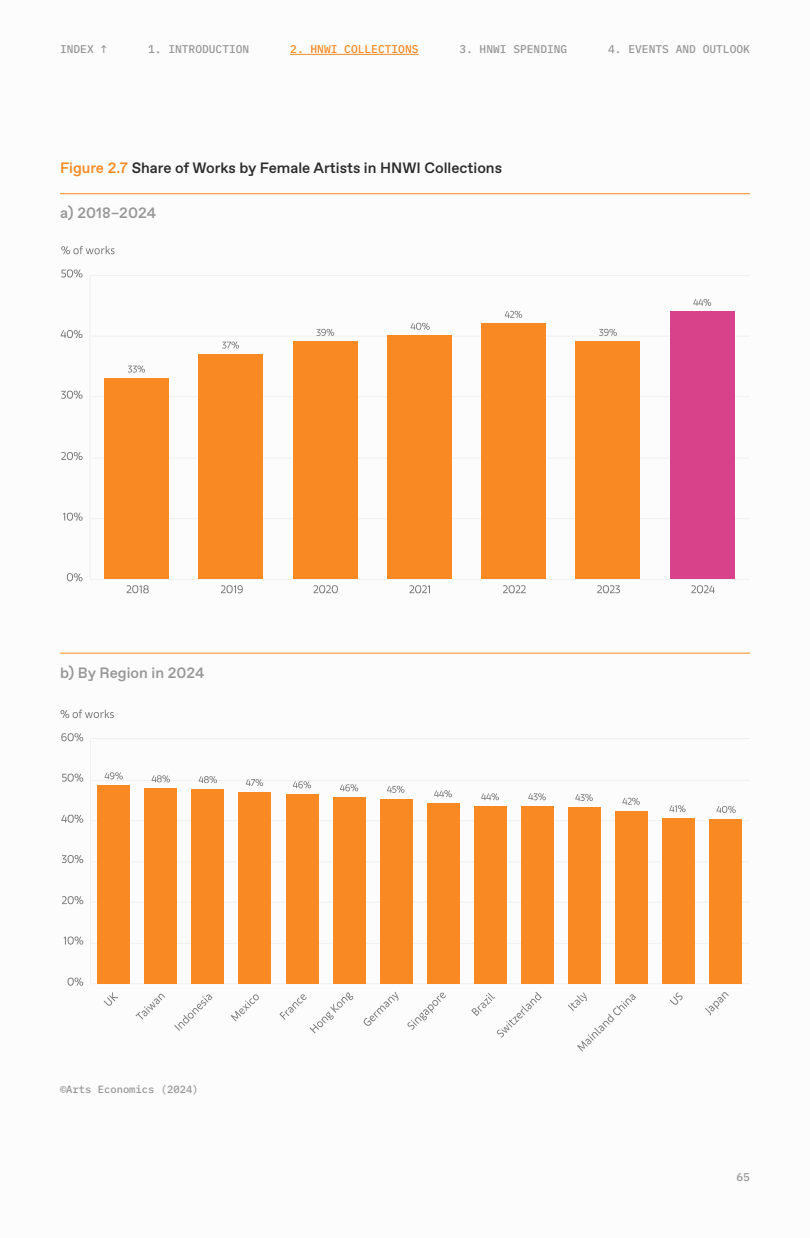
<style>
.page{position:relative;width:810px;height:1238px;background:#fff}
.page>*{position:absolute;margin:0;border:0;box-sizing:border-box;transform-origin:0 0}
.H4_Figure_Heading{font:500 15px "Favorit Pro";color:#2b2b2b}
.H4_Figure_Heading-2{font:500 15px "Favorit Pro";color:#979797}
.t1{font:500 11.25px "IBM Plex Mono";color:#979797}
.t2{font:500 11.25px "IBM Plex Mono";color:#f98922}
.Body_Copy{font:500 10.5px "IBM Plex Mono";color:#979797}
.s1{color:#f98922}
</style>
<div class="page">
<hr style="left:91px;top:983px;width:659px;height:1px;background:#f0f0f0">
<hr style="left:91px;top:943px;width:659px;height:1px;background:#f0f0f0">
<hr style="left:91px;top:901px;width:659px;height:1px;background:#f0f0f0">
<hr style="left:91px;top:861px;width:659px;height:1px;background:#f0f0f0">
<hr style="left:91px;top:820px;width:659px;height:1px;background:#f0f0f0">
<hr style="left:91px;top:780px;width:659px;height:1px;background:#f0f0f0">
<hr style="left:91px;top:738px;width:659px;height:1px;background:#f0f0f0">
<hr style="left:90px;top:739px;width:1px;height:244px;background:#f0f0f0">
<svg style="left:104px;top:992px;width:15px;height:14px"></svg>
<svg style="left:136px;top:993px;width:29px;height:26px"></svg>
<svg style="left:174px;top:994px;width:39px;height:37px"></svg>
<svg style="left:231px;top:994px;width:28px;height:27px"></svg>
<svg style="left:279px;top:992px;width:75px;height:41px"></svg>
<svg style="left:363px;top:991px;width:36px;height:35px"></svg>
<svg style="left:407px;top:992px;width:39px;height:37px"></svg>
<svg style="left:471px;top:991px;width:71px;height:46px"></svg>
<svg style="left:568px;top:992px;width:68px;height:59px"></svg>
<svg style="left:670px;top:992px;width:13px;height:13px"></svg>
<svg style="left:705px;top:992px;width:24px;height:23px"></svg>
<svg style="left:68px;top:977px;width:15px;height:8px"></svg>
<svg style="left:64px;top:936px;width:19px;height:8px"></svg>
<svg style="left:62px;top:896px;width:21px;height:8px"></svg>
<svg style="left:62px;top:855px;width:21px;height:8px"></svg>
<svg style="left:61px;top:814px;width:22px;height:8px"></svg>
<svg style="left:62px;top:773px;width:21px;height:8px"></svg>
<svg style="left:61px;top:733px;width:22px;height:8px"></svg>
<svg style="left:61px;top:709px;width:53px;height:9px"></svg>
<div style="left:98px;top:785px;width:32px;height:198px;background:#f98922"></div>
<div style="left:145px;top:788px;width:32px;height:195px;background:#f98922"></div>
<div style="left:192px;top:789px;width:32px;height:194px;background:#f98922"></div>
<div style="left:239px;top:792px;width:32px;height:191px;background:#f98922"></div>
<div style="left:286px;top:794px;width:32px;height:189px;background:#f98922"></div>
<div style="left:333px;top:797px;width:32px;height:186px;background:#f98922"></div>
<div style="left:380px;top:798px;width:32px;height:185px;background:#f98922"></div>
<div style="left:427px;top:803px;width:32px;height:180px;background:#f98922"></div>
<div style="left:474px;top:806px;width:32px;height:177px;background:#f98922"></div>
<div style="left:521px;top:806px;width:32px;height:177px;background:#f98922"></div>
<div style="left:568px;top:807px;width:33px;height:176px;background:#f98922"></div>
<div style="left:615px;top:810px;width:33px;height:173px;background:#f98922"></div>
<div style="left:663px;top:818px;width:32px;height:165px;background:#f98922"></div>
<div style="left:710px;top:819px;width:32px;height:164px;background:#f98922"></div>
<svg style="left:105px;top:772px;width:18px;height:7px"></svg>
<svg style="left:152px;top:775px;width:18px;height:7px"></svg>
<svg style="left:199px;top:776px;width:18px;height:7px"></svg>
<svg style="left:246px;top:779px;width:17px;height:7px"></svg>
<svg style="left:293px;top:781px;width:18px;height:7px"></svg>
<svg style="left:340px;top:784px;width:18px;height:7px"></svg>
<svg style="left:387px;top:785px;width:17px;height:8px"></svg>
<svg style="left:434px;top:790px;width:18px;height:7px"></svg>
<svg style="left:481px;top:793px;width:18px;height:7px"></svg>
<svg style="left:528px;top:793px;width:18px;height:7px"></svg>
<svg style="left:575px;top:794px;width:18px;height:7px"></svg>
<svg style="left:622px;top:797px;width:18px;height:7px"></svg>
<svg style="left:669px;top:805px;width:17px;height:7px"></svg>
<svg style="left:717px;top:806px;width:19px;height:7px"></svg>
<hr style="left:90px;top:579px;width:660px;height:1px;background:#f0f0f0">
<hr style="left:90px;top:518px;width:660px;height:1px;background:#f0f0f0">
<hr style="left:90px;top:458px;width:660px;height:1px;background:#f0f0f0">
<hr style="left:90px;top:396px;width:660px;height:1px;background:#f0f0f0">
<hr style="left:90px;top:336px;width:660px;height:1px;background:#f0f0f0">
<hr style="left:90px;top:275px;width:660px;height:1px;background:#f0f0f0">
<hr style="left:89px;top:275px;width:1px;height:304px;background:#f0f0f0">
<svg style="left:127px;top:585px;width:22px;height:8px"></svg>
<svg style="left:221px;top:585px;width:22px;height:8px"></svg>
<svg style="left:314px;top:585px;width:24px;height:8px"></svg>
<svg style="left:410px;top:585px;width:20px;height:8px"></svg>
<svg style="left:503px;top:585px;width:23px;height:8px"></svg>
<svg style="left:597px;top:585px;width:23px;height:8px"></svg>
<svg style="left:691px;top:585px;width:24px;height:8px"></svg>
<svg style="left:67px;top:573px;width:16px;height:8px"></svg>
<svg style="left:63px;top:512px;width:20px;height:9px"></svg>
<svg style="left:61px;top:452px;width:22px;height:8px"></svg>
<svg style="left:61px;top:390px;width:22px;height:9px"></svg>
<svg style="left:61px;top:330px;width:22px;height:8px"></svg>
<svg style="left:61px;top:269px;width:22px;height:8px"></svg>
<svg style="left:61px;top:246px;width:54px;height:8px"></svg>
<div style="left:104px;top:378px;width:65px;height:201px;background:#f98922"></div>
<div style="left:199px;top:354px;width:64px;height:225px;background:#f98922"></div>
<div style="left:293px;top:342px;width:64px;height:237px;background:#f98922"></div>
<div style="left:387px;top:336px;width:65px;height:243px;background:#f98922"></div>
<div style="left:481px;top:324px;width:65px;height:255px;background:#f98922"></div>
<div style="left:576px;top:342px;width:64px;height:237px;background:#f98922"></div>
<div style="left:670px;top:312px;width:64px;height:267px;background:#d8428a"></div>
<svg style="left:128px;top:365px;width:17px;height:7px"></svg>
<svg style="left:222px;top:341px;width:17px;height:7px"></svg>
<svg style="left:317px;top:329px;width:17px;height:7px"></svg>
<svg style="left:411px;top:323px;width:19px;height:7px"></svg>
<svg style="left:505px;top:311px;width:17px;height:7px"></svg>
<svg style="left:599px;top:329px;width:18px;height:7px"></svg>
<svg style="left:693px;top:299px;width:18px;height:7px"></svg>
<hr style="left:60px;top:652px;width:690px;height:1px;background:#f98922">
<hr style="left:60px;top:193px;width:690px;height:1px;background:#f98922">
<hr style="left:290px;top:54px;width:128px;height:1px;background:#f98922">
<p class="t1" style="left:60px;top:40px;width:49px">INDEX ↑</p>
<p class="t1" style="left:148px;top:40px;width:103px">1. INTRODUCTION</p>
<p class="t2" style="left:290px;top:40px;width:130px">2. HNWI COLLECTIONS</p>
<p class="t1" style="left:459px;top:40px;width:109px">3. HNWI SPENDING</p>
<p class="t1" style="left:608px;top:40px;width:143px">4. EVENTS AND OUTLOOK</p>
<p class="H4_Figure_Heading" style="left:60px;top:157px;width:444px"><span class="s1">Figure 2.7</span> Share of Works by Female Artists in HNWI Collections</p>
<p class="H4_Figure_Heading-2" style="left:60px;top:203px;width:98px">a) 2018–2024</p>
<p class="H4_Figure_Heading-2" style="left:60px;top:663px;width:146px">b) By Region in 2024</p>
<p class="Body_Copy" style="left:60px;top:1081px;width:140px">©Arts Economics (2024)</p>
<p class="t1" style="left:737px;top:1168px;width:15px">65</p>
</div>
